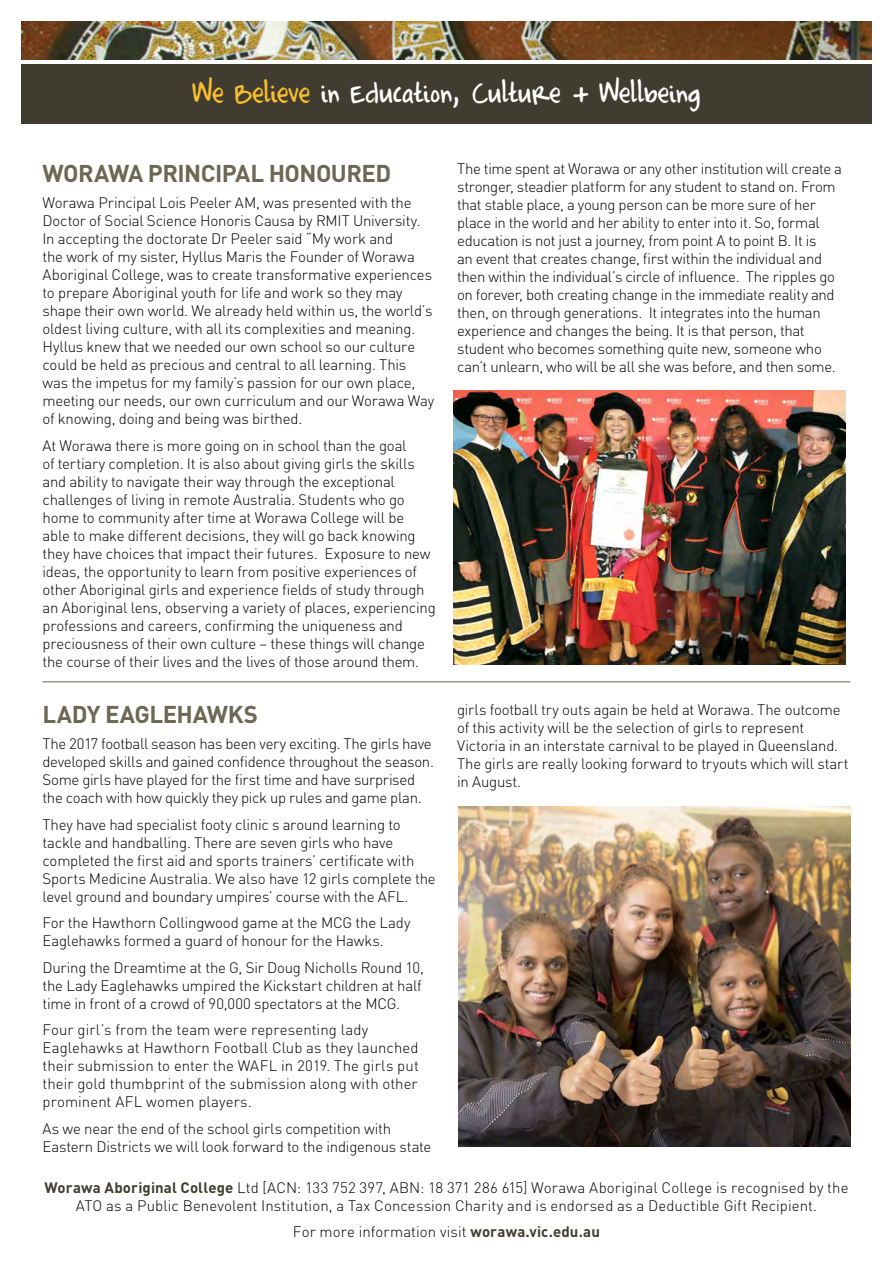
<style>
.page{position:relative;width:893px;height:1263px;background:#fff}
.page>*{position:absolute;margin:0;border:0;box-sizing:border-box;transform-origin:0 0}
.Headings{font:34.5px "Completein Him";color:#fff}
.Headings-2{font:700 24px "DIN";letter-spacing:-.025em;color:#6d6854}
.Body{font:300 15px/18px "DIN";letter-spacing:-.015em;color:#000}
.Body-2{font:300 15px/18px "DIN";letter-spacing:.005em;color:#000;text-align:center}
.s1{color:#fabd2e}
.s2{font-weight:700;color:#403d30}
</style>
<div class="page">
<img style="left:21px;top:21px;width:851px;height:39px">
<div style="left:21px;top:64px;width:851px;height:59px;background:#403d30"></div>
<img style="left:459px;top:807px;width:391px;height:339px">
<hr style="left:43px;top:681px;width:807px;height:1px;background:#6d6854">
<img style="left:454px;top:390px;width:391px;height:274px">
<p class="Headings" style="left:192px;top:77px;width:509px"><span class="s1">We Believe</span> in Education, Culture + Wellbeing</p>
<p class="Headings-2" style="left:43px;top:157px;width:350px">WORAWA PRINCIPAL HONOURED</p>
<p class="Body" style="left:43px;top:193px;width:393px">Worawa Principal Lois Peeler AM, was presented with the Doctor of Social Science Honoris Causa by RMIT University.<br>In accepting the doctorate Dr Peeler said “My work and<br>the work of my sister, Hyllus Maris the Founder of Worawa Aboriginal College, was to create transformative experiences to prepare Aboriginal youth for life and work so they may shape their own world. We already held within us, the world’s oldest living culture, with all its complexities and meaning.<br>Hyllus knew that we needed our own school so our culture could be held as precious and central to all learning. This was the impetus for my family’s passion for our own place, meeting our needs, our own curriculum and our Worawa Way of knowing, doing and being was birthed.</p>
<p class="Body" style="left:43px;top:436px;width:395px">At Worawa there is more going on in school than the goal<br>of tertiary completion. It is also about giving girls the skills and ability to navigate their way through the exceptional challenges of living in remote Australia. Students who go home to community after time at Worawa College will be<br>able to make different decisions, they will go back knowing they have choices that impact their futures. Exposure to new ideas, the opportunity to learn from positive experiences of other Aboriginal girls and experience fields of study through an Aboriginal lens, observing a variety of places, experiencing professions and careers, confirming the uniqueness and preciousness of their own culture – these things will change the course of their lives and the lives of those around them.</p>
<p class="Headings-2" style="left:43px;top:698px;width:217px">LADY EAGLEHAWKS</p>
<p class="Body" style="left:43px;top:735px;width:393px">The 2017 football season has been very exciting. The girls have developed skills and gained confidence throughout the season.<br>Some girls have played for the first time and have surprised the coach with how quickly they pick up rules and game plan.</p>
<p class="Body" style="left:43px;top:815px;width:395px">They have had specialist footy clinic s around learning to tackle and handballing. There are seven girls who have completed the first aid and sports trainers’ certificate with Sports Medicine Australia. We also have 12 girls complete the level ground and boundary umpires’ course with the AFL.</p>
<p class="Body" style="left:43px;top:914px;width:369px">For the Hawthorn Collingwood game at the MCG the Lady<br>Eaglehawks formed a guard of honour for the Hawks.</p>
<p class="Body" style="left:43px;top:958px;width:383px">During the Dreamtime at the G, Sir Doug Nicholls Round 10, the Lady Eaglehawks umpired the Kickstart children at half time in front of a crowd of 90,000 spectators at the MCG.</p>
<p class="Body-2" style="left:43px;top:1021px;width:378px;text-align:left">Four girl’s from the team were representing lady Eaglehawks at Hawthorn Football Club as they launched their submission to enter the WAFL in 2019. The girls put their gold thumbprint of the submission along with other prominent AFL women players.</p>
<p class="Body" style="left:43px;top:1119px;width:390px">As we near the end of the school girls competition with<br>Eastern Districts we will look forward to the indigenous state</p>
<p class="Body" style="left:457px;top:159px;width:386px">The time spent at Worawa or any other institution will create a stronger, steadier platform for any student to stand on. From that stable place, a young person can be more sure of her place in the world and her ability to enter into it. So, formal education is not just a journey, from point A to point B. It is<br>an event that creates change, first within the individual and then within the individual’s circle of influence. The ripples go on forever, both creating change in the immediate reality and then, on through generations. It integrates into the human experience and changes the being. It is that person, that student who becomes something quite new, someone who can’t unlearn, who will be all she was before, and then some.</p>
<p class="Body" style="left:457px;top:700px;width:393px">girls football try outs again be held at Worawa. The outcome of this activity will be the selection of girls to represent Victoria in an interstate carnival to be played in Queensland.<br>The girls are really looking forward to tryouts which will start in August.</p>
<p class="Body-2" style="left:44px;top:1178px;width:806px"><span class="s2">Worawa Aboriginal College</span> Ltd [ACN: 133 752 397, ABN: 18 371 286 615] Worawa Aboriginal College is recognised by the<br>ATO as a Public Benevolent Institution, a Tax Concession Charity and is endorsed as a Deductible Gift Recipient.</p>
<p class="Body-2" style="left:293px;top:1223px;width:308px">For more information visit <span class="s2">worawa.vic.edu.au</span></p>
</div>
